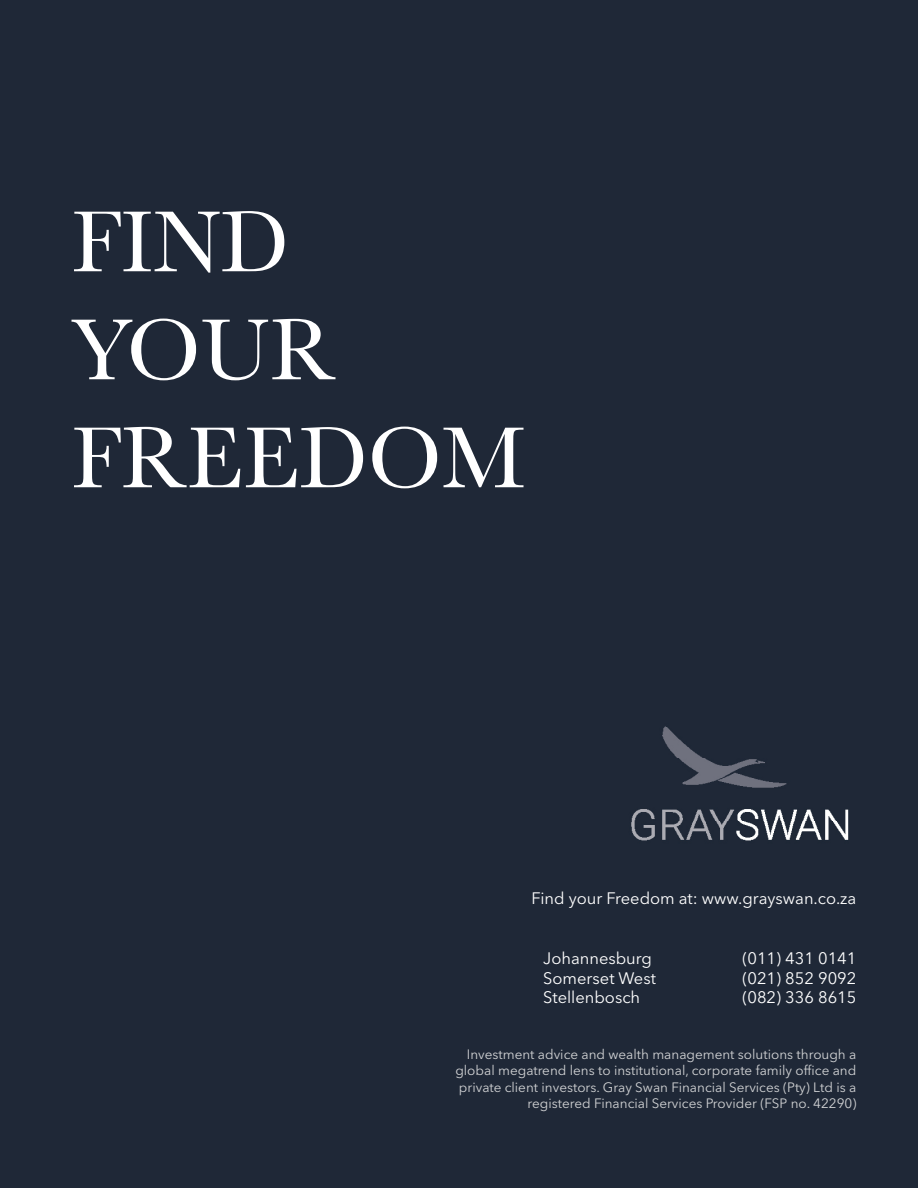
<style>
.page{position:relative;width:918px;height:1188px;background:#1f2837}
.page>*{position:absolute;margin:0;border:0;box-sizing:border-box;transform-origin:0 0}
.t1{font:90px "Baskerville";color:#fff}
.t2{font:16.5px "Avenir Next LT Pro";color:#fff}
.t3{font:13.5px/16.2px "Avenir Next LT Pro";color:#d1d2d4;text-align:right}
</style>
<div class="page">
<img style="left:631px;top:726px;width:218px;height:115px">
<p class="t1" style="left:72px;top:185px;width:219px">FIND</p>
<p class="t1" style="left:72px;top:293px;width:266px">YOUR</p>
<p class="t1" style="left:72px;top:401px;width:455px">FREEDOM</p>
<p class="t2" style="left:531px;top:889px;width:326px">Find your Freedom at: www.grayswan.co.za</p>
<p class="t2" style="left:543px;top:948px;width:110px">Johannesburg</p>
<p class="t2" style="left:743px;top:948px;width:115px">(011) 431 0141</p>
<p class="t2" style="left:543px;top:968px;width:114px">Somerset West</p>
<p class="t2" style="left:743px;top:968px;width:115px">(021) 852 9092</p>
<p class="t2" style="left:543px;top:988px;width:99px">Stellenbosch</p>
<p class="t2" style="left:743px;top:988px;width:115px">(082) 336 8615</p>
<p class="t3" style="left:455px;top:1046px;width:403px">Investment advice and wealth management solutions through a global megatrend lens to institutional, corporate family office and private client investors. Gray Swan Financial Services (Pty) Ltd is a registered Financial Services Provider (FSP no. 42290)</p>
</div>
